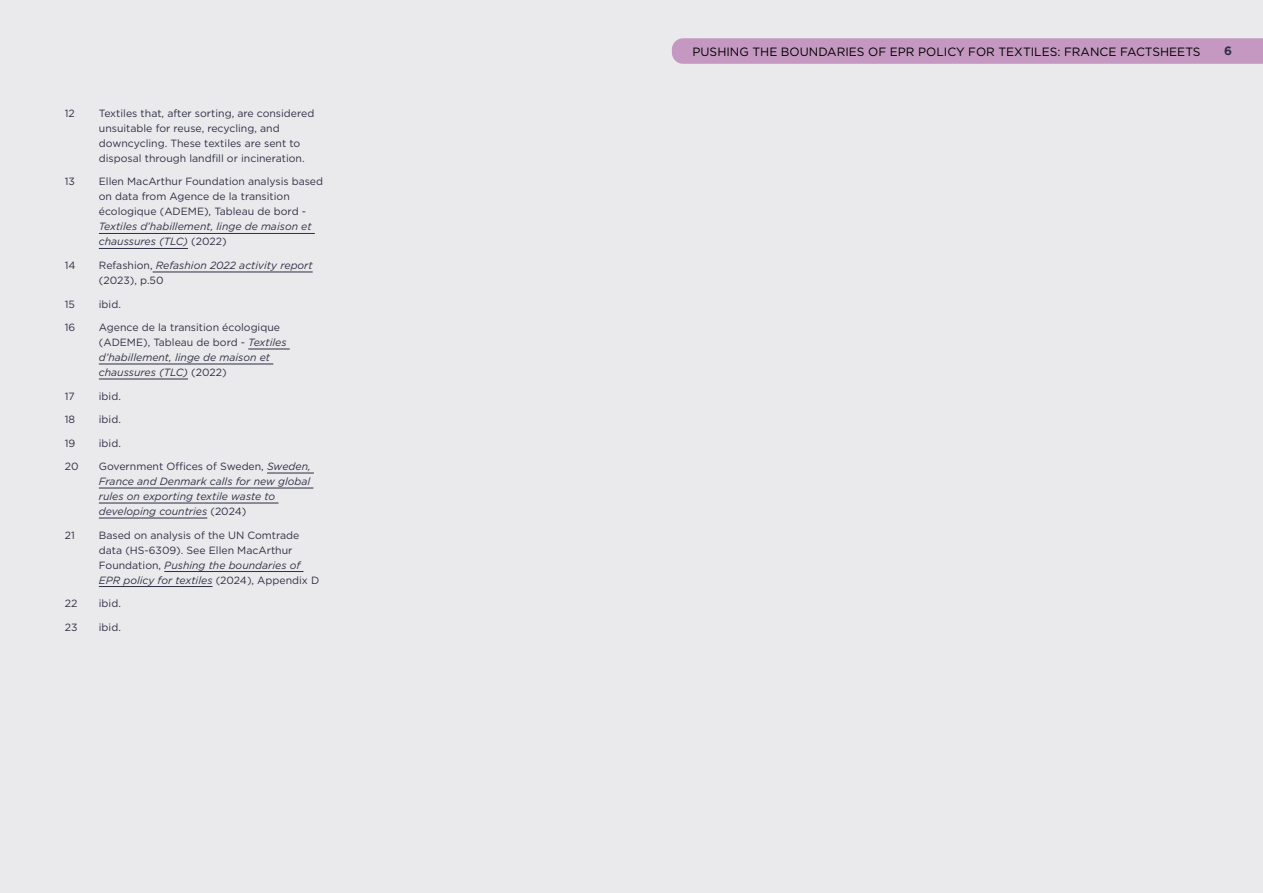
<style>
.page{position:relative;width:1263px;height:893px;background:#eaeaec}
.page>*{position:absolute;margin:0;border:0;box-sizing:border-box;transform-origin:0 0}
.t1{font:12px "Gotham";color:#000}
.t2{font:700 12px "Gotham";color:#2f2f46}
.t3{font:10.5px/15px "Gotham";color:#2f2f46}
.t4{font:italic 10.5px/15px "Gotham";color:#2f2f46}
.s1{font-style:normal}
.s2{font-style:italic}
</style>
<div class="page">
<hr style="left:99px;top:233px;width:216px;height:1px;background:#2f2f46">
<hr style="left:99px;top:248px;width:89px;height:1px;background:#2f2f46">
<hr style="left:153px;top:272px;width:160px;height:1px;background:#2f2f46">
<hr style="left:248px;top:349px;width:42px;height:1px;background:#2f2f46">
<hr style="left:99px;top:364px;width:174px;height:1px;background:#2f2f46">
<hr style="left:99px;top:379px;width:89px;height:1px;background:#2f2f46">
<hr style="left:267px;top:473px;width:47px;height:1px;background:#2f2f46">
<hr style="left:99px;top:488px;width:214px;height:1px;background:#2f2f46">
<hr style="left:99px;top:503px;width:179px;height:1px;background:#2f2f46">
<hr style="left:99px;top:518px;width:108px;height:1px;background:#2f2f46">
<hr style="left:164px;top:571px;width:139px;height:1px;background:#2f2f46">
<hr style="left:99px;top:586px;width:114px;height:1px;background:#2f2f46">
<svg style="left:672px;top:38px;width:591px;height:26px;background:#c499c1"></svg>
<p class="t3" style="left:65px;top:106px;width:12px">12</p>
<p class="t3" style="left:99px;top:106px;width:217px">Textiles that, after sorting, are considered unsuitable for reuse, recycling, and downcycling. These textiles are sent to disposal through landfill or incineration.</p>
<p class="t3" style="left:65px;top:174px;width:12px">13</p>
<p class="t3" style="left:99px;top:174px;width:226px">Ellen MacArthur Foundation analysis based on data from Agence de la transition écologique (ADEME), Tableau de bord -</p>
<p class="t4" style="left:99px;top:219px;width:214px">Textiles d’habillement, linge de maison et chaussures (TLC) <span class="s1">(2022)</span></p>
<p class="t3" style="left:65px;top:258px;width:12px">14</p>
<p class="t4" style="left:99px;top:258px;width:215px"><span class="s1">Refashion,</span> Refashion 2022 activity report <span class="s1">(2023), p.50</span></p>
<p class="t3" style="left:65px;top:296px;width:12px">15</p>
<p class="t3" style="left:99px;top:296px;width:24px">ibid.</p>
<p class="t3" style="left:65px;top:320px;width:12px">16</p>
<p class="t3" style="left:99px;top:320px;width:189px">Agence de la transition écologique (ADEME), Tableau de bord - <span class="s2">Textiles d’habillement, linge de maison et chaussures (TLC)</span> (2022)</p>
<p class="t3" style="left:65px;top:388px;width:12px">17</p>
<p class="t3" style="left:99px;top:388px;width:24px">ibid.</p>
<p class="t3" style="left:65px;top:412px;width:12px">18</p>
<p class="t3" style="left:99px;top:412px;width:24px">ibid.</p>
<p class="t3" style="left:65px;top:435px;width:12px">19</p>
<p class="t3" style="left:99px;top:435px;width:24px">ibid.</p>
<p class="t3" style="left:65px;top:459px;width:15px">20</p>
<p class="t4" style="left:99px;top:459px;width:213px"><span class="s1">Government Offices of Sweden,</span> Sweden, France and Denmark calls for new global rules on exporting textile waste to developing countries <span class="s1">(2024)</span></p>
<p class="t3" style="left:65px;top:527px;width:12px">21</p>
<p class="t3" style="left:99px;top:527px;width:222px">Based on analysis of the UN Comtrade data (HS-6309). See Ellen MacArthur Foundation, <span class="s2">Pushing the boundaries of EPR policy for textiles</span> (2024), Appendix D</p>
<p class="t3" style="left:65px;top:596px;width:14px">22</p>
<p class="t3" style="left:99px;top:596px;width:24px">ibid.</p>
<p class="t3" style="left:65px;top:619px;width:14px">23</p>
<p class="t3" style="left:99px;top:619px;width:24px">ibid.</p>
<p class="t1" style="left:692px;top:44px;width:510px">PUSHING THE BOUNDARIES OF EPR POLICY FOR TEXTILES: FRANCE FACTSHEETS</p>
<p class="t2" style="left:1224px;top:44px;width:9px">6</p>
</div>
